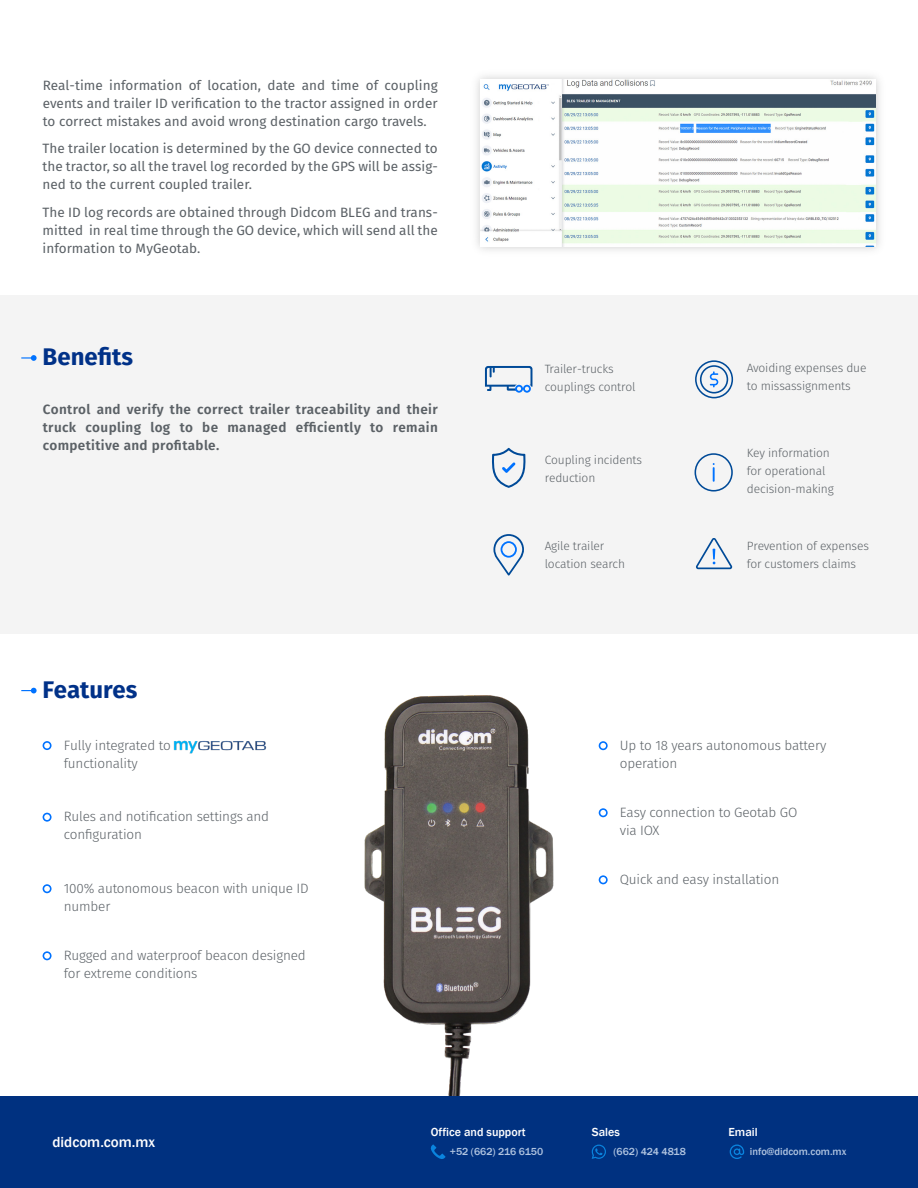
<style>
.page{position:relative;width:918px;height:1188px;background:#fff}
.page>*{position:absolute;margin:0;border:0;box-sizing:border-box;transform-origin:0 0}
.t1{font:700 24px "Fira Sans";color:#003188}
.t2{font:500 15px "Franklin Gothic";color:#fff}
.t3{font:13.5px/18px "Fira Sans";letter-spacing:.005em;color:#5b6166;text-align:justify}
.t4{font:300 13.5px/18px "Fira Sans";letter-spacing:-.01em;color:#5b6166}
.t5{font:600 13.5px/18px "Fira Sans";letter-spacing:.025em;color:#5b6166;text-align:justify}
.t6{font:300 12px/18px "Fira Sans";letter-spacing:-.01em;color:#5b6166}
.t7{font:500 12px "Franklin Gothic";color:#fff}
.t8{font:500 10.5px "Franklin Gothic";color:#b0c4e0}
</style>
<div class="page">
<img style="left:357px;top:695px;width:204px;height:402px">
<svg style="left:21px;top:688px;width:16px;height:5px"></svg>
<svg style="left:43px;top:741px;width:9px;height:9px"></svg>
<svg style="left:43px;top:813px;width:9px;height:9px"></svg>
<svg style="left:43px;top:884px;width:9px;height:9px"></svg>
<svg style="left:43px;top:951px;width:9px;height:9px"></svg>
<svg style="left:599px;top:741px;width:9px;height:9px"></svg>
<svg style="left:599px;top:808px;width:9px;height:9px"></svg>
<svg style="left:599px;top:875px;width:9px;height:9px"></svg>
<div style="left:0;top:295px;width:918px;height:338px;background:#f4f4f4"></div>
<svg style="left:21px;top:355px;width:16px;height:6px"></svg>
<svg style="left:696px;top:538px;width:37px;height:31px"></svg>
<svg style="left:493px;top:534px;width:31px;height:42px"></svg>
<svg style="left:695px;top:360px;width:38px;height:38px"></svg>
<svg style="left:492px;top:447px;width:34px;height:41px"></svg>
<svg style="left:485px;top:366px;width:47px;height:27px"></svg>
<svg style="left:695px;top:453px;width:38px;height:39px"></svg>
<img style="left:480px;top:80px;width:396px;height:167px">
<img style="left:173px;top:740px;width:94px;height:14px">
<div style="left:0;top:1097px;width:918px;height:91px;background:#003180"></div>
<svg style="left:592px;top:1145px;width:14px;height:14px"></svg>
<svg style="left:431px;top:1144px;width:15px;height:15px"></svg>
<svg style="left:730px;top:1145px;width:14px;height:14px"></svg>
<p class="t3" style="left:43px;top:76px;width:396px">Real-time information of location, date and time of coupling events and trailer ID verification to the tractor assigned in order to correct mistakes and avoid wrong destination cargo travels.</p>
<p class="t3" style="left:43px;top:139px;width:397px">The trailer location is determined by the GO device connected to the tractor, so all the travel log recorded by the GPS will be assig&shy;ned to the current coupled trailer.</p>
<p class="t3" style="left:43px;top:203px;width:397px">The ID log records are obtained through Didcom BLEG and trans&shy;mitted in real time through the GO device, which will send all the information to MyGeotab.</p>
<h1 class="t1" style="left:43px;top:337px;width:92px">Benefits</h1>
<p class="t5" style="left:43px;top:400px;width:397px">Control and verify the correct trailer traceability and their truck coupling log to be managed efficiently to remain competitive and profitable.</p>
<h1 class="t1" style="left:43px;top:669px;width:96px">Features</h1>
<p class="t4" style="left:64px;top:736px;width:109px">Fully integrated to functionality</p>
<p class="t4" style="left:64px;top:807px;width:207px">Rules and notification settings and configuration</p>
<p class="t4" style="left:64px;top:879px;width:247px">100% autonomous beacon with unique ID number</p>
<p class="t4" style="left:64px;top:946px;width:244px">Rugged and waterproof beacon designed for extreme conditions</p>
<p class="t6" style="left:545px;top:359px;width:92px">Trailer-trucks couplings control</p>
<p class="t6" style="left:747px;top:359px;width:121px">Avoiding expenses due to missassignments</p>
<p class="t6" style="left:545px;top:451px;width:99px">Coupling incidents reduction</p>
<p class="t6" style="left:545px;top:536px;width:82px">Agile trailer location search</p>
<p class="t6" style="left:747px;top:443px;width:88px">Key information for operational decision-making</p>
<p class="t6" style="left:747px;top:537px;width:124px">Prevention of expenses for customers claims</p>
<p class="t4" style="left:620px;top:736px;width:208px">Up to 18 years autonomous battery operation</p>
<p class="t4" style="left:620px;top:803px;width:179px">Easy connection to Geotab GO via IOX</p>
<p class="t4" style="left:620px;top:870px;width:161px">Quick and easy installation</p>
<p class="t2" style="left:53px;top:1133px;width:104px">didcom.com.mx</p>
<p class="t7" style="left:431px;top:1124px;width:97px">Office and support</p>
<p class="t7" style="left:592px;top:1124px;width:30px">Sales</p>
<p class="t7" style="left:729px;top:1124px;width:31px">Email</p>
<p class="t8" style="left:613px;top:1145px;width:74px">(662) 424 4818</p>
<p class="t8" style="left:750px;top:1145px;width:98px">info@didcom.com.mx</p>
<p class="t8" style="left:450px;top:1145px;width:95px">+52 (662) 216 6150</p>
</div>
